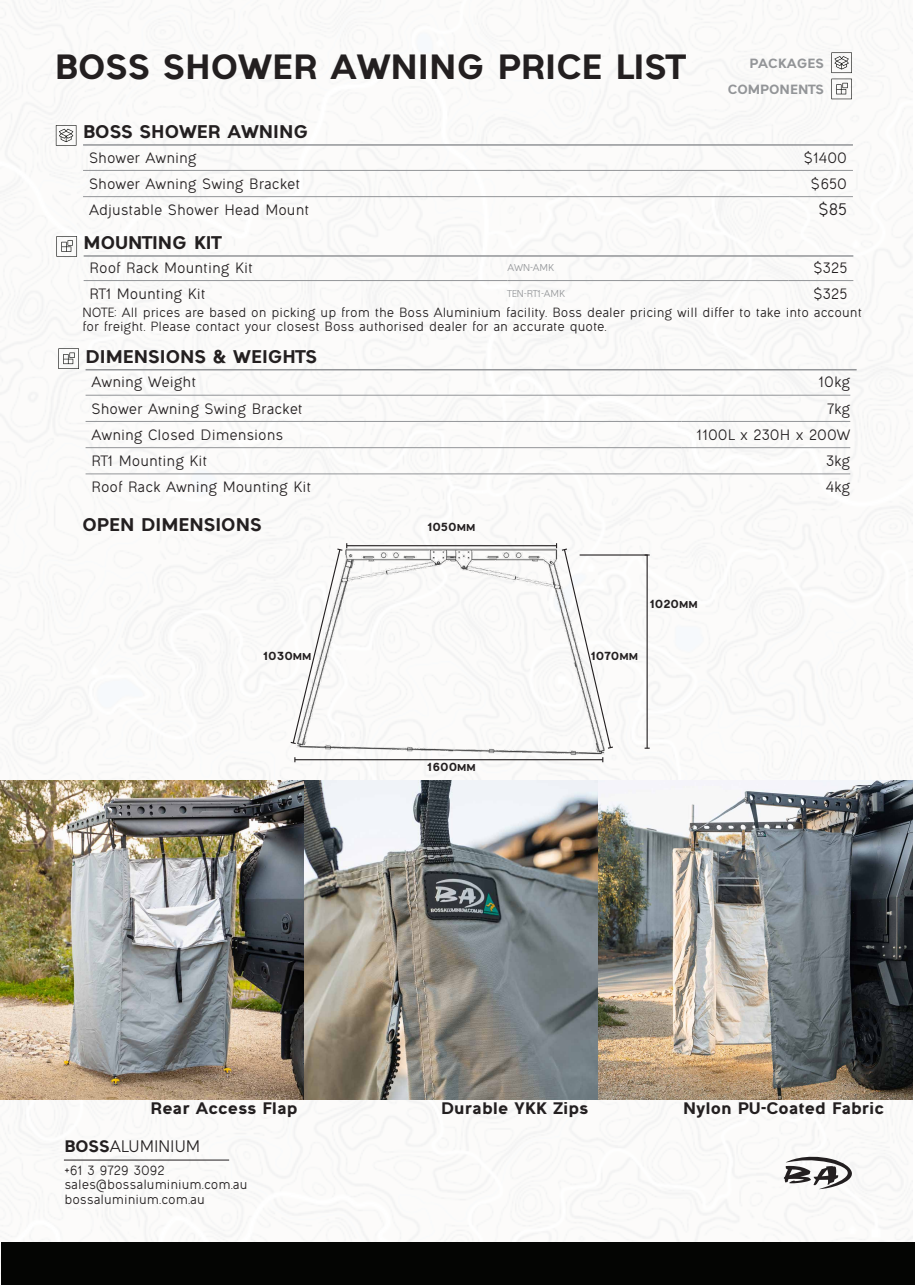
<style>
.page{position:relative;width:915px;height:1285px;background:#fff}
.page>*{position:absolute;margin:0;border:0;box-sizing:border-box;transform-origin:0 0}
.B___Title{font:800 31.5px "Ogonek";color:#231f20}
.B___Heading_1{font:800 16.5px "Ogonek";color:#231f20}
.t1{font:800 15px "Ogonek";color:#231f20}
.B___Price_List_Body{font:15px "Ogonek";color:#231f20}
.B___Price_List_Body-2{font:13.5px "Ogonek";color:#231f20}
.B___Price_List_PN{font:13.5px "Ogonek";letter-spacing:-.01em;color:#231f20}
.B___Price_List_Body-3{font:12px/14.4px "Ogonek";color:#231f20}
.B___Powder_Coat{font:800 12px "Ogonek";color:#939598}
.Footer_Grey{font:800 10.5px "Ogonek";color:#231f20}
.B___Price_List_PN-2{font:9px "Ogonek";letter-spacing:-.01em;color:#939598}
.s1{font-size:9px}
.s2{font-weight:800}
</style>
<div class="page">
<img style="left:0;top:0;width:911px;height:1284px">
<img style="left:294px;top:543px;width:316px;height:216px">
<hr style="left:83px;top:144px;width:769px;height:2px;background:#939598">
<svg style="left:56px;top:125px;width:20px;height:21px"></svg>
<svg style="left:831px;top:52px;width:20px;height:21px"></svg>
<svg style="left:831px;top:79px;width:20px;height:20px"></svg>
<hr style="left:83px;top:170px;width:424px;height:1px;background:#939598">
<hr style="left:507px;top:170px;width:282px;height:1px;background:#939598">
<hr style="left:789px;top:170px;width:63px;height:1px;background:#939598">
<hr style="left:83px;top:196px;width:424px;height:1px;background:#939598">
<hr style="left:507px;top:196px;width:282px;height:1px;background:#939598">
<hr style="left:789px;top:196px;width:63px;height:1px;background:#939598">
<hr style="left:84px;top:255px;width:769px;height:2px;background:#939598">
<hr style="left:84px;top:280px;width:423px;height:1px;background:#939598">
<hr style="left:507px;top:280px;width:281px;height:1px;background:#939598">
<hr style="left:788px;top:280px;width:65px;height:1px;background:#939598">
<svg style="left:56px;top:236px;width:21px;height:21px"></svg>
<svg style="left:783px;top:1152px;width:78px;height:36px"></svg>
<hr style="left:64px;top:1159px;width:165px;height:1px;background:#231f20">
<hr style="left:85px;top:369px;width:771px;height:1px;background:#939598">
<svg style="left:58px;top:348px;width:21px;height:21px"></svg>
<div style="left:2px;top:1242px;width:912px;height:42px;background:#040503"></div>
<hr style="left:85px;top:395px;width:596px;height:1px;background:#939598">
<hr style="left:681px;top:395px;width:169px;height:1px;background:#939598">
<hr style="left:85px;top:421px;width:596px;height:1px;background:#939598">
<hr style="left:681px;top:421px;width:169px;height:1px;background:#939598">
<hr style="left:85px;top:447px;width:596px;height:1px;background:#939598">
<hr style="left:681px;top:447px;width:169px;height:1px;background:#939598">
<hr style="left:85px;top:473px;width:596px;height:1px;background:#939598">
<hr style="left:681px;top:473px;width:169px;height:1px;background:#939598">
<img style="left:0;top:780px;width:911px;height:318px">
<hr style="left:346px;top:545px;width:210px;height:1px;background:#231f20">
<svg style="left:555px;top:543px;width:59px;height:206px"></svg>
<svg style="left:289px;top:543px;width:58px;height:201px"></svg>
<hr style="left:295px;top:759px;width:307px;height:1px;background:#231f20">
<hr style="left:646px;top:555px;width:1px;height:193px;background:#231f20">
<hr style="left:579px;top:554px;width:68px;height:1px;background:#231f20">
<p class="B___Title" style="left:55px;top:42px;width:631px">BOSS SHOWER AWNING PRICE LIST</p>
<p class="B___Powder_Coat" style="left:749px;top:54px;width:76px">PACKAGES</p>
<p class="B___Powder_Coat" style="left:727px;top:80px;width:97px">COMPONENTS</p>
<p class="B___Heading_1" style="left:83px;top:119px;width:226px">BOSS SHOWER AWNING</p>
<p class="B___Price_List_Body-2" style="left:89px;top:148px;width:109px">Shower Awning</p>
<p class="B___Price_List_Body-2" style="left:803px;top:148px;width:45px">$1400</p>
<p class="B___Price_List_Body-2" style="left:89px;top:174px;width:212px">Shower Awning Swing Bracket</p>
<p class="B___Price_List_Body-2" style="left:810px;top:174px;width:38px">$650</p>
<p class="B___Price_List_Body-2" style="left:89px;top:200px;width:221px">Adjustable Shower Head Mount</p>
<p class="B___Price_List_Body" style="left:818px;top:199px;width:30px">$85</p>
<p class="B___Heading_1" style="left:84px;top:230px;width:139px">MOUNTING KIT</p>
<p class="B___Price_List_Body-2" style="left:90px;top:258px;width:164px">Roof Rack Mounting Kit</p>
<p class="B___Price_List_PN-2" style="left:507px;top:261px;width:48px">AWN-AMK</p>
<p class="B___Price_List_Body-2" style="left:812px;top:258px;width:36px">$325</p>
<p class="B___Price_List_Body-2" style="left:90px;top:284px;width:117px">RT1 Mounting Kit</p>
<p class="B___Price_List_PN-2" style="left:507px;top:287px;width:59px">TEN-RT1-AMK</p>
<p class="B___Price_List_Body-2" style="left:812px;top:284px;width:36px">$325</p>
<p class="B___Price_List_Body-3" style="left:82px;top:304px;width:780px">NOTE: All prices are based on picking up from the Boss Aluminium facility. Boss dealer pricing will differ to take into account for freight. Please contact your closest Boss authorised dealer for an accurate quote.</p>
<p class="B___Heading_1" style="left:85px;top:343px;width:233px">DIMENSIONS &amp; WEIGHTS</p>
<p class="B___Price_List_Body-2" style="left:91px;top:373px;width:106px">Awning Weight</p>
<p class="B___Price_List_Body-2" style="left:818px;top:373px;width:33px">10kg</p>
<p class="B___Price_List_Body-2" style="left:91px;top:399px;width:212px">Shower Awning Swing Bracket</p>
<p class="B___Price_List_Body-2" style="left:826px;top:399px;width:25px">7kg</p>
<p class="B___Price_List_Body-2" style="left:91px;top:425px;width:193px">Awning Closed Dimensions</p>
<p class="B___Price_List_Body-2" style="left:696px;top:425px;width:155px">1100L x 230H x 200W</p>
<p class="B___Price_List_Body-2" style="left:91px;top:451px;width:117px">RT1 Mounting Kit</p>
<p class="B___Price_List_PN" style="left:825px;top:451px;width:26px">3kg</p>
<p class="B___Price_List_Body-2" style="left:91px;top:477px;width:221px">Roof Rack Awning Mounting Kit</p>
<p class="B___Price_List_PN" style="left:825px;top:478px;width:26px">4kg</p>
<p class="B___Heading_1" style="left:82px;top:511px;width:181px">OPEN DIMENSIONS</p>
<p class="Footer_Grey" style="left:427px;top:519px;width:50px">1050<span class="s1">MM</span></p>
<p class="Footer_Grey" style="left:649px;top:595px;width:50px">1020<span class="s1">MM</span></p>
<p class="Footer_Grey" style="left:263px;top:647px;width:50px">1030<span class="s1">MM</span></p>
<p class="Footer_Grey" style="left:590px;top:647px;width:49px">1070<span class="s1">MM</span></p>
<p class="Footer_Grey" style="left:427px;top:758px;width:50px">1600<span class="s1">MM</span></p>
<p class="t1" style="left:151px;top:1096px;width:148px">Rear Access Flap</p>
<p class="t1" style="left:441px;top:1096px;width:149px">Durable YKK Zips</p>
<p class="t1" style="left:683px;top:1096px;width:202px">Nylon PU-Coated Fabric</p>
<p class="B___Price_List_Body" style="left:64px;top:1135px;width:137px"><span class="s2">BOSS</span>ALUMINIUM</p>
<p class="B___Price_List_Body-3" style="left:64px;top:1162px;width:102px">+61 3 9729 3092</p>
<p class="B___Price_List_Body-3" style="left:64px;top:1177px;width:185px">sales@bossaluminium.com.au</p>
<p class="B___Price_List_Body-3" style="left:64px;top:1191px;width:142px">bossaluminium.com.au</p>
</div>
